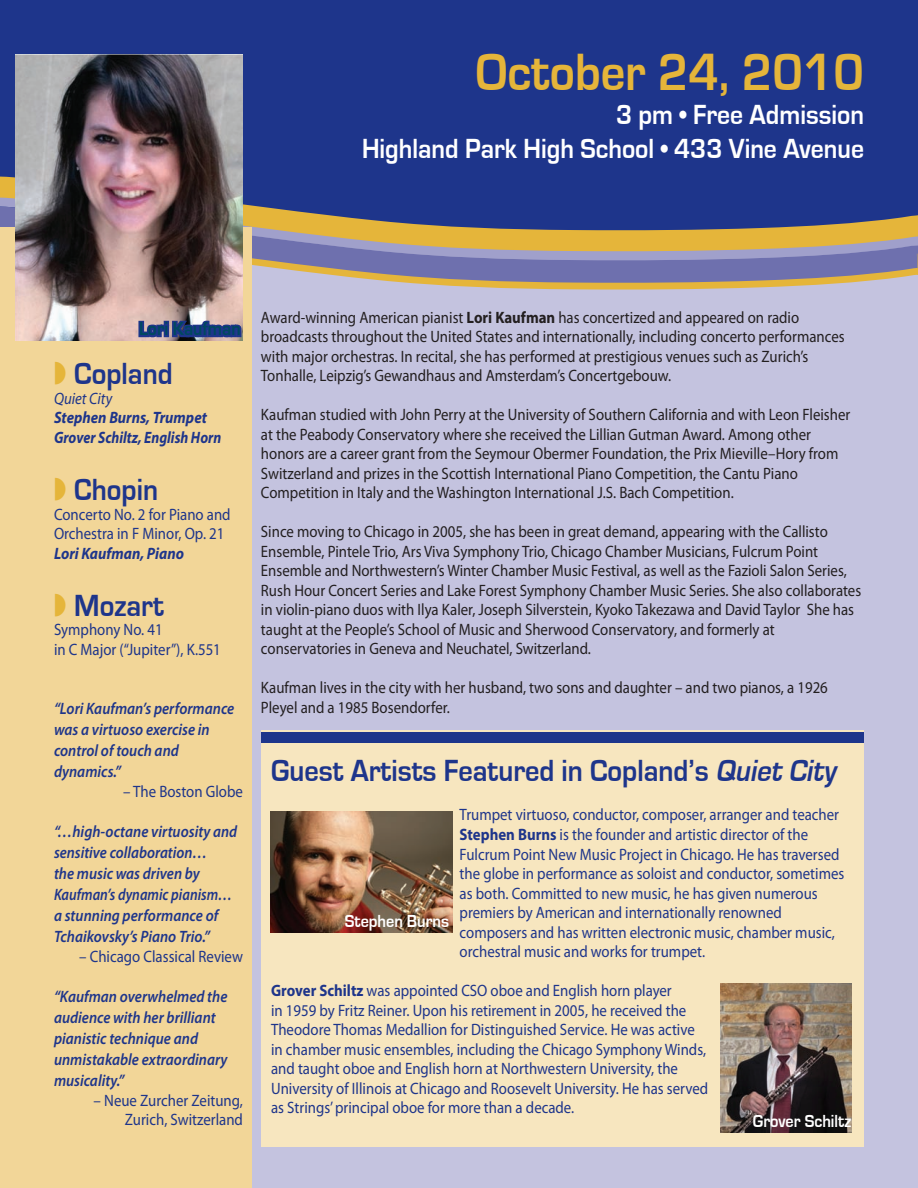
<style>
.page{position:relative;width:918px;height:1188px;background:#fff}
.page>*{position:absolute;margin:0;border:0;box-sizing:border-box;transform-origin:0 0}
.Heading{font:700 54px "Eurostile";color:#e5b53a;scale:.9 1}
.Heading_2{font:700 31.5px "Eurostile";color:#1e358b;scale:.9 1}
.Heading_2-2{font:700 28.5px "Eurostile";color:#fff;scale:.9 1}
.Heading_3{font:700 19.5px "Eurostile";color:#004960;scale:.9 1}
.Heading_3-2{font:700 18px "Eurostile";color:#fff;scale:.9 1}
.Body_Text{font:16.5px/19.5px "Myriad Pro";color:#231f20;scale:.9 1}
.Body_Text-2{font:16.5px/19.5px "Myriad Pro";color:#1e358b;scale:.9 1}
.Body_Text-3{font:italic 600 16.5px/21px "Myriad Pro";color:#1e358b;scale:.9 1}
.Body_Text-4{font:italic 700 16.5px "Myriad Pro";color:#1e358b;scale:.9 1}
.Body_Text-5{font:italic 700 16.5px "Myriad Pro";color:#1e358b;scale:.85 1}
.Body_Text-6{font:italic 600 16.5px "Myriad Pro";color:#1e358b;scale:.85 1}
.Body_Text-7{font:italic 16.5px "Myriad Pro";color:#1e358b;scale:.9 1}
.s1{font-weight:700}
.s2{font-style:italic}
</style>
<div class="page">
<div style="left:0;top:228px;width:918px;height:960px;background:#c4c3df"></div>
<div style="left:0;top:0;width:918px;height:232px;background:#1e358b"></div>
<svg style="left:0;top:194px;width:894px;height:96px"></svg>
<svg style="left:894px;top:215px;width:24px;height:63px;background:#aa967e"></svg>
<div style="left:0;top:227px;width:252px;height:961px;background:#f2d698"></div>
<div style="left:261px;top:730px;width:603px;height:418px;background:#f7e6bf"></div>
<img style="left:15px;top:54px;width:228px;height:286px">
<img style="left:270px;top:811px;width:183px;height:122px">
<img style="left:720px;top:983px;width:132px;height:150px">
<svg style="left:137px;top:313px;width:106px;height:28px;background:#7a789b"></svg>
<div style="left:261px;top:732px;width:603px;height:10px;background:#1e358b"></div>
<p class="Heading" style="left:476px;top:43px;width:432px">October 24, 2010</p>
<p class="Heading_2-2" style="left:616px;top:99px;width:277px">3 pm • Free Admission</p>
<p class="Heading_2-2" style="left:362px;top:133px;width:559px">Highland Park High School • 433 Vine Avenue</p>
<p class="Heading_3" style="left:139px;top:318px;width:114px">Lori Kaufman</p>
<p class="Heading_2" style="left:74px;top:357px;width:111px">Copland</p>
<p class="Body_Text-7" style="left:54px;top:388px;width:66px">Quiet City</p>
<p class="Body_Text-4" style="left:54px;top:407px;width:171px">Stephen Burns, Trumpet</p>
<p class="Body_Text-5" style="left:54px;top:427px;width:198px">Grover Schiltz, English Horn</p>
<p class="Heading_2" style="left:74px;top:473px;width:95px">Chopin</p>
<p class="Body_Text-2" style="left:54px;top:504px;width:198px">Concerto No. 2 for Piano and<br>Orchestra in F Minor, Op. 21</p>
<p class="Body_Text-4" style="left:54px;top:542px;width:146px">Lori Kaufman, Piano</p>
<p class="Heading_2" style="left:74px;top:588px;width:101px">Mozart</p>
<p class="Body_Text-2" style="left:54px;top:620px;width:122px">Symphony No. 41</p>
<p class="Body_Text-2" style="left:54px;top:639px;width:187px">in C Major (“Jupiter”), K.551</p>
<p class="Body_Text" style="left:261px;top:307px;width:600px">Award-winning American pianist <span class="s1">Lori Kaufman</span> has concertized and appeared on radio</p>
<p class="Body_Text" style="left:261px;top:327px;width:650px">broadcasts throughout the United States and internationally, including concerto performances with major orchestras. In recital, she has performed at prestigious venues such as Zurich’s</p>
<p class="Body_Text" style="left:261px;top:366px;width:457px">Tonhalle, Leipzig’s Gewandhaus and Amsterdam’s Concertgebouw.</p>
<p class="Body_Text" style="left:261px;top:405px;width:656px">Kaufman studied with John Perry at the University of Southern California and with Leon Fleisher at the Peabody Conservatory where she received the Lillian Gutman Award. Among other</p>
<p class="Body_Text" style="left:261px;top:444px;width:643px">honors are a career grant from the Seymour Obermer Foundation, the Prix Mieville–Hory from<br>Switzerland and prizes in the Scottish International Piano Competition, the Cantu Piano</p>
<p class="Body_Text" style="left:261px;top:483px;width:527px">Competition in Italy and the Washington International J.S. Bach Competition.</p>
<p class="Body_Text" style="left:261px;top:522px;width:631px">Since moving to Chicago in 2005, she has been in great demand, appearing with the Callisto</p>
<p class="Body_Text" style="left:261px;top:541px;width:621px">Ensemble, Pintele Trio, Ars Viva Symphony Trio, Chicago Chamber Musicians, Fulcrum Point</p>
<p class="Body_Text" style="left:261px;top:561px;width:669px">Ensemble and Northwestern’s Winter Chamber Music Festival, as well as the Fazioli Salon Series, Rush Hour Concert Series and Lake Forest Symphony Chamber Music Series. She also collaborates in violin-piano duos with Ilya Kaler, Joseph Silverstein, Kyoko Takezawa and David Taylor She has taught at the People’s School of Music and Sherwood Conservatory, and formerly at</p>
<p class="Body_Text" style="left:261px;top:639px;width:368px">conservatories in Geneva and Neuchatel, Switzerland.</p>
<p class="Body_Text" style="left:261px;top:678px;width:631px">Kaufman lives in the city with her husband, two sons and daughter – and two pianos, a 1926</p>
<p class="Body_Text-3" style="left:54px;top:698px;width:202px">“Lori Kaufman’s performance</p>
<p class="Body_Text" style="left:261px;top:697px;width:211px">Pleyel and a 1985 Bosendorfer.</p>
<p class="Body_Text-3" style="left:54px;top:719px;width:175px">was a virtuoso exercise in control of touch and</p>
<p class="Body_Text-3" style="left:54px;top:761px;width:76px">dynamics.”</p>
<p class="Body_Text-2" style="left:123px;top:781px;width:135px">– The Boston Globe</p>
<p class="Body_Text-3" style="left:54px;top:821px;width:205px">“…high-octane virtuosity and sensitive collaboration…</p>
<p class="Body_Text-3" style="left:54px;top:863px;width:164px">the music was driven by</p>
<p class="Body_Text-6" style="left:54px;top:884px;width:211px">Kaufman’s dynamic pianism…</p>
<p class="Body_Text-3" style="left:54px;top:905px;width:184px">a stunning performance of<br>Tchaikovsky’s Piano Trio.”</p>
<p class="Body_Text-2" style="left:79px;top:946px;width:183px">– Chicago Classical Review</p>
<p class="Body_Text-3" style="left:54px;top:986px;width:194px">“Kaufman overwhelmed the</p>
<p class="Body_Text-3" style="left:54px;top:1007px;width:194px">audience with her brilliant pianistic technique and unmistakable extraordinary musicality.”</p>
<p class="Body_Text-2" style="left:94px;top:1090px;width:167px">– Neue Zurcher Zeitung,</p>
<p class="Body_Text-2" style="left:125px;top:1110px;width:133px">Zurich, Switzerland</p>
<p class="Heading_2" style="left:271px;top:754px;width:628px">Guest Artists Featured in Copland’s <span class="s2">QuietCity</span></p>
<p class="Body_Text-2" style="left:460px;top:805px;width:429px">Trumpet virtuoso, conductor, composer, arranger and teacher <span class="s1">Stephen Burns</span> is the founder and artistic director of the Fulcrum Point New Music Project in Chicago. He has traversed the globe in performance as soloist and conductor, sometimes as both. Committed to new music, he has given numerous premiers by American and internationally renowned</p>
<p class="Body_Text-2" style="left:460px;top:922px;width:418px">composers and has written electronic music, chamber music, orchestral music and works for trumpet.</p>
<p class="Body_Text-2" style="left:271px;top:980px;width:487px"><span class="s1">Grover Schiltz</span> was appointed CSO oboe and English horn player<br>in 1959 by Fritz Reiner. Upon his retirement in 2005, he received the Theodore Thomas Medallion for Distinguished Service. He was active in chamber music ensembles, including the Chicago Symphony Winds, and taught oboe and English horn at Northwestern University, the University of Illinois at Chicago and Roosevelt University. He has served as Strings’ principal oboe for more than a decade.</p>
<p class="Heading_3-2" style="left:345px;top:911px;width:118px">Stephen Burns</p>
<p class="Heading_3-2" style="left:753px;top:1112px;width:111px">Grover Schiltz</p>
</div>
